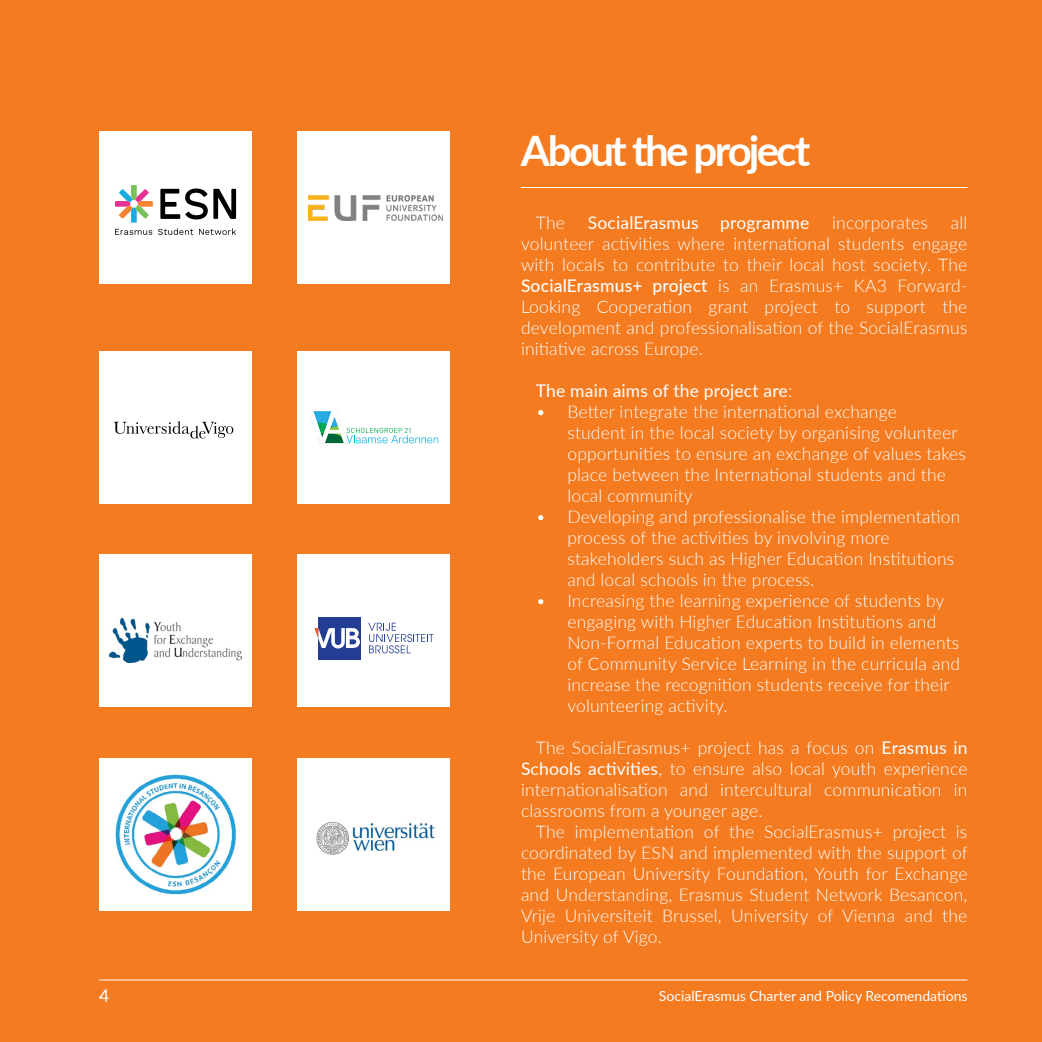
<style>
.page{position:relative;width:1042px;height:1042px;background:#f47b20}
.page>*{position:absolute;margin:0;border:0;box-sizing:border-box;transform-origin:0 0}
.t1{font:700 42px "Lato";letter-spacing:-.065em;color:#fff}
.t2{font:300 17.5px/21px "Lato";letter-spacing:.01em;color:#fff;text-align:justify}
.t3{font:17.5px "Lato";letter-spacing:.01em;color:#fff}
.t4{font:14px "Lato";color:#fff}
.s1{font-weight:500}
.s2{font-weight:300}
.s3{font-weight:400}
</style>
<div class="page">
<hr style="left:99px;top:979px;width:868px;height:1px;background:#fff">
<div style="left:297px;top:758px;width:152px;height:152px;background:#fff"></div>
<div style="left:297px;top:554px;width:152px;height:153px;background:#fff"></div>
<div style="left:99px;top:554px;width:153px;height:153px;background:#fff"></div>
<div style="left:297px;top:351px;width:152px;height:152px;background:#fff"></div>
<div style="left:99px;top:351px;width:153px;height:152px;background:#fff"></div>
<div style="left:297px;top:132px;width:152px;height:152px;background:#fff"></div>
<div style="left:99px;top:132px;width:153px;height:152px;background:#fff"></div>
<svg style="left:114px;top:421px;width:119px;height:17px"></svg>
<div style="left:318px;top:617px;width:43px;height:42px;background:#233d94"></div>
<svg style="left:368px;top:623px;width:65px;height:30px"></svg>
<svg style="left:314px;top:628px;width:46px;height:20px"></svg>
<svg style="left:308px;top:411px;width:130px;height:32px"></svg>
<hr style="left:521px;top:187px;width:446px;height:1px;background:#fff">
<svg style="left:115px;top:185px;width:121px;height:50px"></svg>
<div style="left:99px;top:758px;width:153px;height:152px;background:#fff"></div>
<img style="left:115px;top:774px;width:121px;height:121px">
<img style="left:308px;top:195px;width:134px;height:26px">
<img style="left:110px;top:618px;width:131px;height:45px">
<img style="left:316px;top:821px;width:119px;height:34px">
<h1 class="t1" style="left:521px;top:120px;width:291px">About the project</h1>
<p class="t2" style="left:536px;top:212px;width:31px">The</p>
<p class="t3" style="left:588px;top:210px;width:223px">SocialErasmus programme</p>
<p class="t2" style="left:832px;top:212px;width:97px">incorporates</p>
<p class="t2" style="left:521px;top:212px;width:448px;text-indent:430px">all volunteer activities where international students engage with locals to contribute to their local host society. The <span class="s1">SocialErasmus+ project</span> is an Erasmus+ KA3 Forward-Looking Cooperation grant project to support the development and professionalisation of the SocialErasmus initiative across Europe.</p>
<p class="t3" style="left:536px;top:378px;width:258px">The main aims of the project are<span class="s2">:</span></p>
<p class="t2" style="left:567px;top:401px;width:400px;text-align:left;text-indent:-32px">• Better integrate the international exchange<br>student in the local society by organising volunteer opportunities to ensure an exchange of values takes place between the International students and the local community</p>
<p class="t2" style="left:567px;top:506px;width:395px;text-align:left;text-indent:-32px">• Developing and professionalise the implementation process of the activities by involving more stakeholders such as Higher Education Institutions and local schools in the process.</p>
<p class="t2" style="left:567px;top:590px;width:394px;text-align:left;text-indent:-32px">• Increasing the learning experience of students by engaging with Higher Education Institutions and Non-Formal Education experts to build in elements of Community Service Learning in the curricula and increase the recognition students receive for their volunteering activity.</p>
<p class="t2" style="left:521px;top:737px;width:448px;text-indent:15px">The SocialErasmus+ project has a focus on <span class="s3">Erasmus in Schools activities</span>, to ensure also local youth experience internationalisation and intercultural communication in classrooms from a younger age.</p>
<p class="t2" style="left:521px;top:821px;width:448px;text-indent:15px">The implementation of the SocialErasmus+ project is coordinated by ESN and implemented with the support of the European University Foundation, Youth for Exchange and Understanding, Erasmus Student Network Besancon, Vrije Universiteit Brussel, University of Vienna and the University of Vigo.</p>
<p class="t3" style="left:99px;top:983px;width:12px">4</p>
<p class="t4" style="left:659px;top:986px;width:310px">SocialErasmus Charter and Policy Recomendations</p>
</div>
